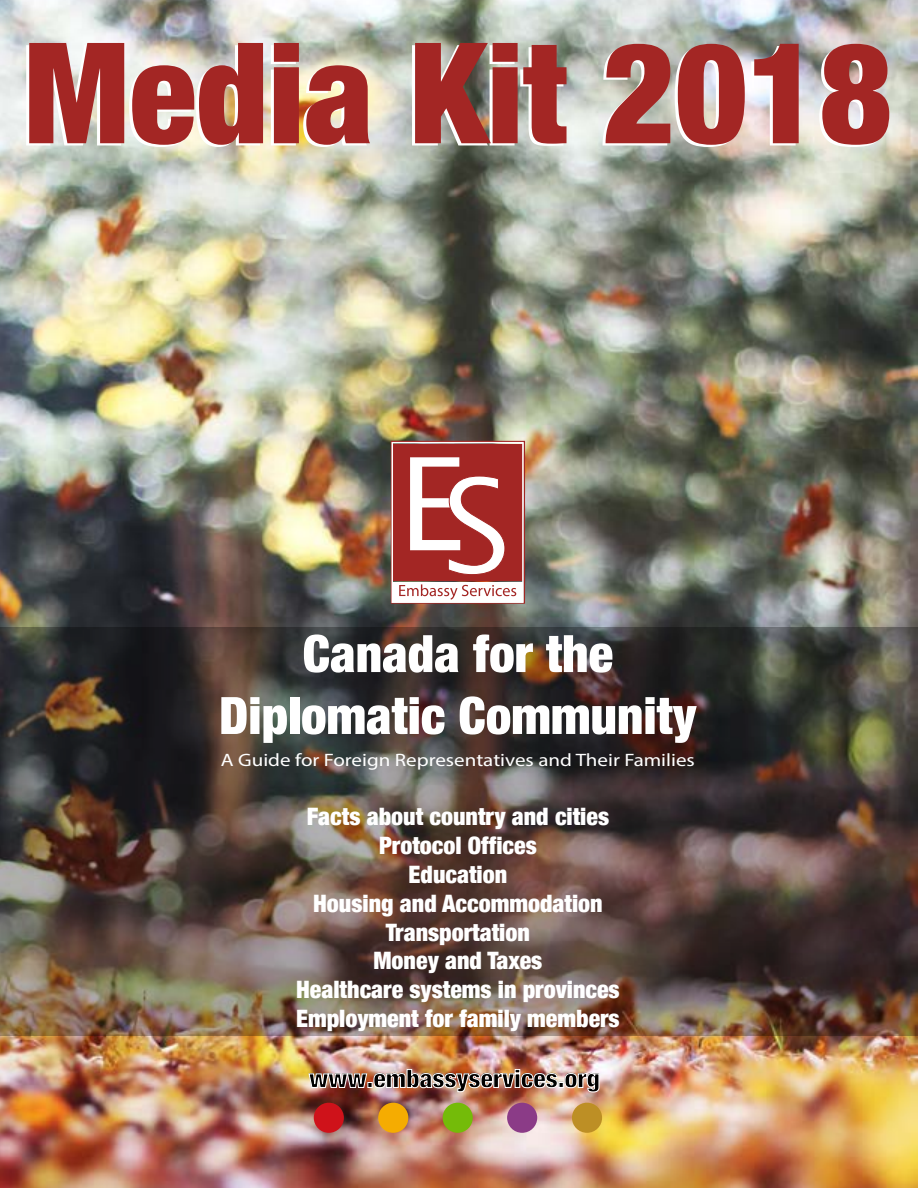
<style>
.page{position:relative;width:918px;height:1188px;background:#fff}
.page>*{position:absolute;margin:0;border:0;box-sizing:border-box;transform-origin:0 0}
.t1{font:900 condensed 140.4px "Helvetica Neue";color:#a32624}
.t2{font:900 condensed 51.6px/61.9px "Helvetica Neue";color:#fff;text-align:center}
.t3{font:900 condensed 25.05px "Helvetica Neue";color:#000}
.t4{font:900 condensed 24px/28.8px "Helvetica Neue";color:#fff;text-align:center}
.t5{font:18px "Myriad Pro";color:#fff;scale:1.17 1}
</style>
<div class="page">
<img style="left:0;top:0;width:917px;height:1188px">
<div style="left:393px;top:582px;width:130px;height:20px;background:#fff"></div>
<svg style="left:399px;top:584px;width:117px;height:16px"></svg>
<div style="left:393px;top:444px;width:130px;height:137px;background:#a32624"></div>
<svg style="left:410px;top:457px;width:95px;height:118px"></svg>
<div style="left:391px;top:441px;width:134px;height:163px;border:2px solid #a32624"></div>
<div style="left:392px;top:442px;width:132px;height:161px;border:2px solid #fff"></div>
<div style="left:314px;top:1103px;width:30px;height:30px;background:#cf121a;border-radius:50%"></div>
<div style="left:378px;top:1103px;width:30px;height:30px;background:#f5ac01;border-radius:50%"></div>
<div style="left:443px;top:1103px;width:30px;height:30px;background:#74bb09;border-radius:50%"></div>
<div style="left:507px;top:1103px;width:30px;height:30px;background:#8b3b87;border-radius:50%"></div>
<div style="left:572px;top:1103px;width:30px;height:30px;background:#bd8f25;border-radius:50%"></div>
<img style="left:309px;top:1069px;width:291px;height:23px">
<img style="left:0;top:628px;width:918px;height:408px">
<h1 class="t1" style="left:24px;top:-22px;width:869px">Media Kit 2018</h1>
<h2 class="t2" style="left:219px;top:620px;width:479px">Canada for the<br>Diplomatic Community</h2>
<p class="t5" style="left:221px;top:749px;width:407px">A Guide for Foreign Representatives and Their Families</p>
<p class="t4" style="left:296px;top:801px;width:325px">Facts about country and cities<br>Protocol Offices<br>Education<br>Housing and Accommodation<br>Transportation<br>Money and Taxes<br>Healthcare systems in provinces<br>Employment for family members</p>
<p class="t3" style="left:309px;top:1058px;width:293px">www.embassyservices.org</p>
</div>
